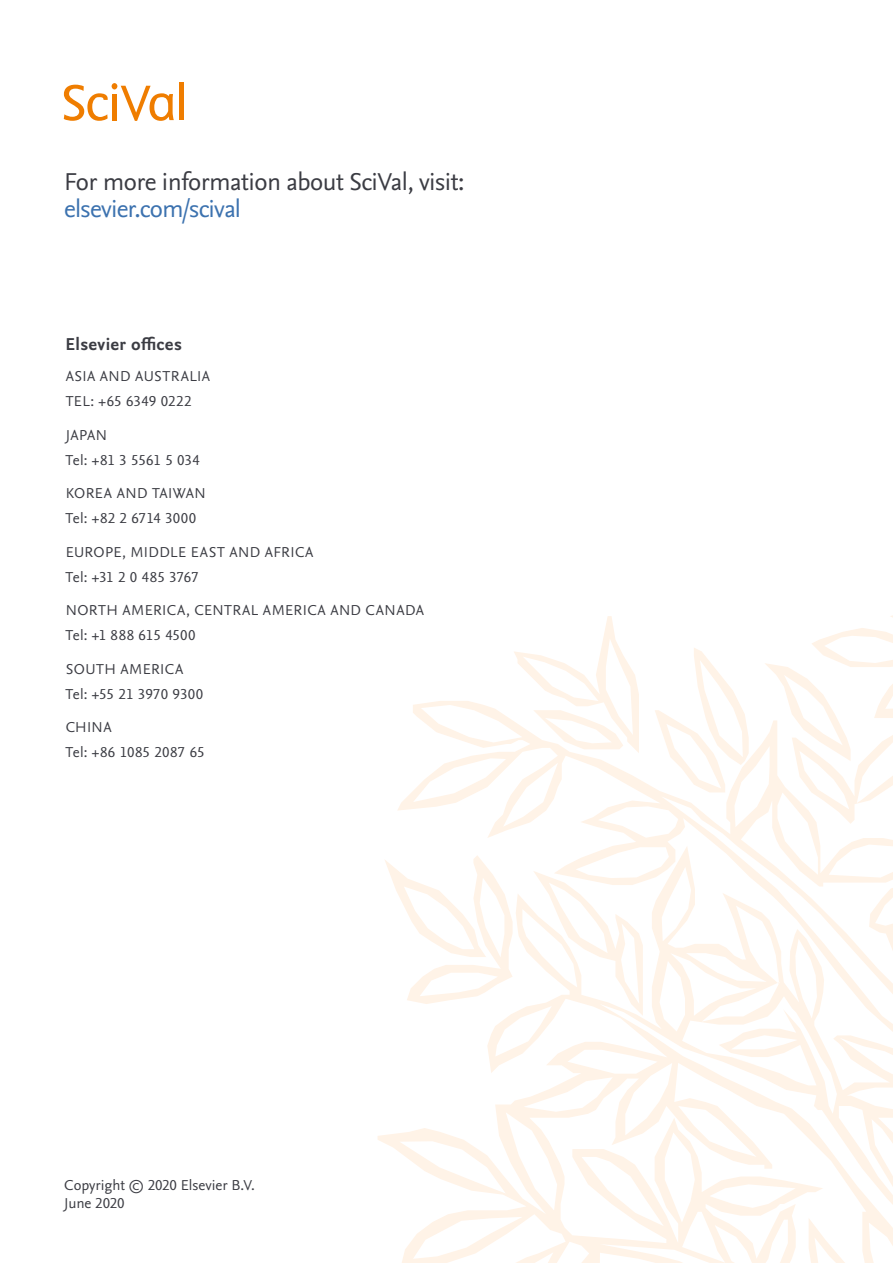
<style>
.page{position:relative;width:893px;height:1263px;background:#fff}
.page>*{position:absolute;margin:0;border:0;box-sizing:border-box;transform-origin:0 0}
.t1{font:25.5px "Nexus Sans Pro";letter-spacing:-.02em;color:#3b3c43}
.t2{font:25.5px "Nexus Sans Pro";letter-spacing:-.025em;color:#3c72af}
.t3{font:700 18px "Nexus Sans Pro";letter-spacing:.015em;color:#3b3c43}
.t4{font:15px/24.8px "Nexus Sans Pro";letter-spacing:.025em;color:#3b3c43}
.t5{font:15px/18px "Nexus Sans Pro";letter-spacing:-.005em;color:#3b3c43}
.t6{font:15px/24.8px "Nexus Sans Pro";letter-spacing:.005em;color:#3b3c43}
</style>
<div class="page">
<hr style="left:180px;top:83px;width:4px;height:37px;background:#ef7d00">
<svg style="left:64px;top:83px;width:110px;height:38px"></svg>
<svg style="left:378px;top:1032px;width:515px;height:231px"></svg>
<svg style="left:398px;top:701px;width:495px;height:331px"></svg>
<svg style="left:385px;top:855px;width:128px;height:149px"></svg>
<svg style="left:655px;top:648px;width:94px;height:144px"></svg>
<svg style="left:514px;top:616px;width:125px;height:137px"></svg>
<svg style="left:764px;top:615px;width:129px;height:209px"></svg>
<h1 class="t1" style="left:64px;top:163px;width:402px">For more information about SciVal, visit:</h1>
<h1 class="t2" style="left:64px;top:190px;width:178px">elsevier.com/scival</h1>
<p class="t3" style="left:66px;top:330px;width:118px">Elsevier offices</p>
<p class="t4" style="left:66px;top:363px;width:146px">ASIA AND AUSTRALIA<br>TEL: +65 6349 0222</p>
<p class="t6" style="left:66px;top:422px;width:136px">JAPAN<br>Tel: +81 3 5561 5 034</p>
<p class="t4" style="left:66px;top:480px;width:142px">KOREA AND TAIWAN<br>Tel: +82 2 6714 3000</p>
<p class="t4" style="left:66px;top:539px;width:249px">EUROPE, MIDDLE EAST AND AFRICA<br>Tel: +31 2 0 485 3767</p>
<p class="t4" style="left:66px;top:597px;width:360px">NORTH AMERICA, CENTRAL AMERICA AND CANADA<br>Tel: +1 888 615 4500</p>
<p class="t4" style="left:66px;top:656px;width:139px">SOUTH AMERICA<br>Tel: +55 21 3970 9300</p>
<p class="t4" style="left:66px;top:714px;width:141px">CHINA<br>Tel: +86 1085 2087 65</p>
<p class="t5" style="left:64px;top:1175px;width:192px">Copyright © 2020 Elsevier B.V.<br>June 2020</p>
</div>
